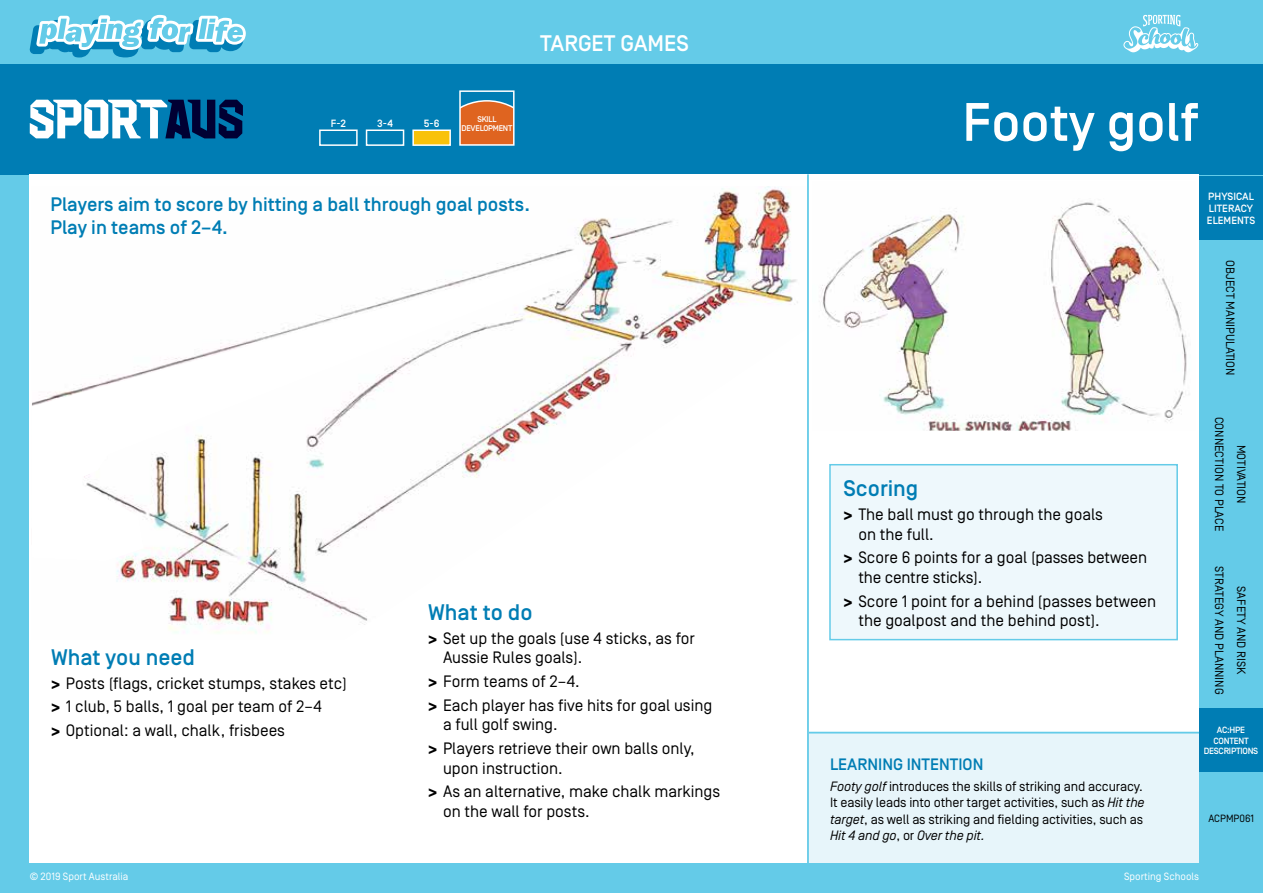
<style>
.page{position:relative;width:1263px;height:893px;background:#64cbe8}
.page>*{position:absolute;margin:0;border:0;box-sizing:border-box;transform-origin:0 0}
.t1{font:500 54px "Simplon Norm";color:#fff}
.t2{font:500 22.5px "Simplon Norm";color:#007db4}
.t3{font:500 22.5px "Simplon Norm";color:#fff}
.t4{font:500 19.5px/22.5px "Simplon Norm";color:#007db4}
.t5{font:16.5px/23.7px "Simplon Norm";color:#000}
.t6{font:500 16.5px "Simplon Norm";color:#007db4}
.t7{font:13.5px/16.5px "Simplon Norm";letter-spacing:-.01em;color:#000}
.t8{font:12px/22px "Simplon Norm";color:#000;text-align:center}
.t9{font:10.5px "Simplon Norm";color:#fff}
.t10{font:500 10.5px/12px "Simplon Norm";color:#fff}
.t11{font:10.5px "Simplon Norm";color:#000}
.t12{font:500 9px/10.5px "Simplon Norm";letter-spacing:-.03em;color:#fff;text-align:center}
.t13{font:500 8.25px/9px "Simplon Norm";letter-spacing:-.03em;color:#fff;text-align:center}
.s1{font-weight:700}
.s2{font-style:italic}
</style>
<div class="page">
<div style="left:0;top:64px;width:1263px;height:110px;background:#007db4"></div>
<svg style="left:1123px;top:15px;width:75px;height:37px"></svg>
<svg style="left:30px;top:15px;width:216px;height:43px"></svg>
<div style="left:1199px;top:176px;width:64px;height:64px;background:#007db4"></div>
<div style="left:1199px;top:708px;width:64px;height:64px;background:#007db4"></div>
<div style="left:30px;top:174px;width:1169px;height:689px;background:#fff"></div>
<svg style="left:30px;top:100px;width:213px;height:38px"></svg>
<img style="left:821px;top:202px;width:366px;height:229px">
<img style="left:116px;top:186px;width:682px;height:447px">
<svg style="left:32px;top:254px;width:548px;height:307px"></svg>
<div style="left:809px;top:733px;width:390px;height:130px;background:#e7f5fa"></div>
<hr style="left:807px;top:174px;width:2px;height:689px;background:#64cbe8">
<svg style="left:462px;top:100px;width:49px;height:43px;background:#d66a2e"></svg>
<div style="left:459px;top:90px;width:55px;height:56px;border:2px solid #fff"></div>
<hr style="left:809px;top:732px;width:390px;height:1px;background:#64cbe8">
<div style="left:319px;top:130px;width:39px;height:16px;border:2px solid #fff"></div>
<div style="left:366px;top:130px;width:38px;height:16px;border:2px solid #fff"></div>
<div style="left:412px;top:130px;width:39px;height:16px;background:#f9c20a;border:2px solid #fff"></div>
<div style="left:830px;top:465px;width:347px;height:175px;background:#eef8fc"></div>
<div style="left:829px;top:464px;width:349px;height:176px;border:2px solid #64cbe8"></div>
<p class="t10" style="left:331px;top:117px;width:17px">F-2</p>
<p class="t10" style="left:377px;top:117px;width:17px">3-4</p>
<p class="t10" style="left:424px;top:117px;width:17px">5-6</p>
<p class="t13" style="left:461px;top:115px;width:52px">SKILL<br>DEVELOPMENT</p>
<h2 class="t3" style="left:540px;top:31px;width:150px">TARGET GAMES</h2>
<p class="t4" style="left:50px;top:194px;width:481px">Players aim to score by hitting a ball through goal posts.<br>Play in teams of 2–4.</p>
<h2 class="t2" style="left:51px;top:645px;width:145px">What you need</h2>
<p class="t5" style="left:51px;top:671px;width:297px"><span class="s1">&gt;</span> Posts (flags, cricket stumps, stakes etc) <span class="s1">&gt;</span> 1 club, 5 balls, 1 goal per team of 2–4<br><span class="s1">&gt;</span> Optional: a wall, chalk, frisbees</p>
<h2 class="t2" style="left:428px;top:600px;width:106px">What to do</h2>
<p class="t5" style="left:443px;top:629px;width:253px;line-height:19.5px;text-indent:-15px"><span class="s1">&gt;</span> Set up the goals (use 4 sticks, as for<br>Aussie Rules goals).</p>
<p class="t5" style="left:428px;top:670px;width:286px"><span class="s1">&gt;</span> Form teams of 2–4.<br><span class="s1">&gt;</span> Each player has five hits for goal using</p>
<p class="t5" style="left:428px;top:713px;width:268px;text-indent:15px">a full golf swing.<br><span class="s1">&gt;</span> Players retrieve their own balls only,</p>
<p class="t5" style="left:428px;top:756px;width:294px;text-indent:15px">upon instruction.<br><span class="s1">&gt;</span> As an alternative, make chalk markings</p>
<p class="t5" style="left:443px;top:800px;width:148px">on the wall for posts.</p>
<h1 class="t1" style="left:962px;top:94px;width:237px">Footy golf</h1>
<p class="t10" style="left:1207px;top:191px;width:50px">PHYSICAL<br>LITERACY<br>ELEMENTS</p>
<p class="t8" style="left:1241px;top:260px;width:117px;rotate:90deg">OBJECT MANIPULATION</p>
<h2 class="t2" style="left:843px;top:477px;width:76px">Scoring</h2>
<p class="t5" style="left:858px;top:505px;width:246px;line-height:19.5px;text-indent:-15px"><span class="s1">&gt;</span> The ball must go through the goals on the full.</p>
<p class="t5" style="left:858px;top:548px;width:290px;line-height:19.5px;text-indent:-15px"><span class="s1">&gt;</span> Score 6 points for a goal (passes between the centre sticks).</p>
<p class="t5" style="left:858px;top:592px;width:299px;line-height:19.5px;text-indent:-15px"><span class="s1">&gt;</span> Score 1 point for a behind (passes between the goalpost and the behind post).</p>
<p class="t8" style="left:1252px;top:417px;width:116px;rotate:90deg">MOTIVATION<br>CONNECTION TO PLACE</p>
<p class="t8" style="left:1252px;top:566px;width:130px;rotate:90deg">SAFETY AND RISK<br>STRATEGY AND PLANNING</p>
<p class="t6" style="left:830px;top:755px;width:155px">LEARNING INTENTION</p>
<p class="t7" style="left:830px;top:778px;width:316px"><span class="s2">Footy golf</span> introduces the skills of striking and accuracy.<br>It easily leads into other target activities, such as <span class="s2">Hit the target</span>, as well as striking and fielding activities, such as <span class="s2">Hit 4 and go</span>, or <span class="s2">Over the pit.</span></p>
<p class="t12" style="left:1204px;top:725px;width:56px">AC:HPE<br>CONTENT<br>DESCRIPTIONS</p>
<p class="t11" style="left:1208px;top:813px;width:47px">ACPMP061</p>
<p class="t9" style="left:30px;top:871px;width:100px">© 2019 Sport Australia</p>
<p class="t9" style="left:1124px;top:871px;width:77px">Sporting Schools</p>
</div>
